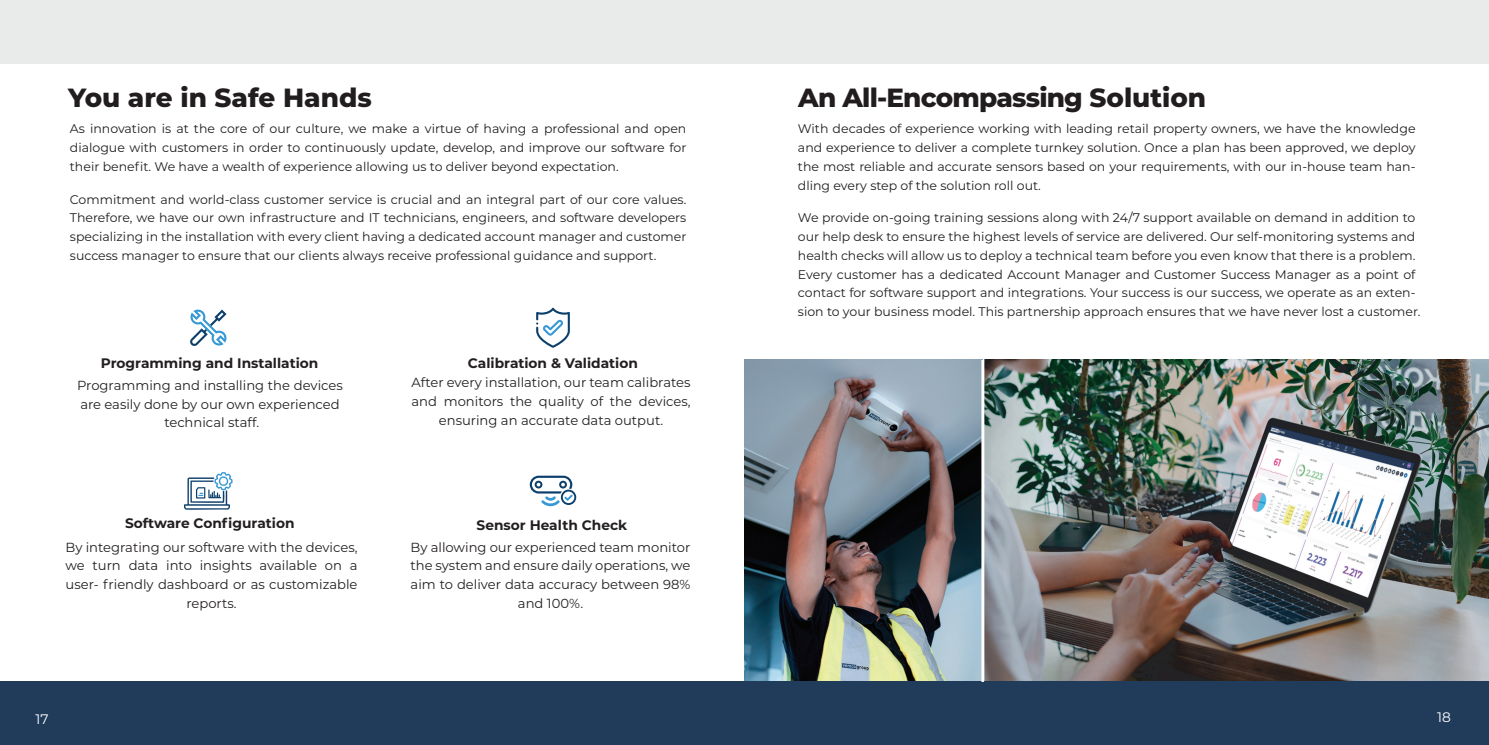
<style>
.page{position:relative;width:1489px;height:745px;background:#fff}
.page>*{position:absolute;margin:0;border:0;box-sizing:border-box;transform-origin:0 0}
.t1{font:800 26.25px "Montserrat";letter-spacing:-.03em;color:#211d1e}
.t2{font:800 26.25px "Montserrat";letter-spacing:-.005em;color:#211d1e}
.t3{font:700 13.75px "Montserrat";color:#231f20}
.t4{font:13.75px "Montserrat";color:#fff}
.t5{font:13.12px/18.8px "Montserrat";color:#231f20;text-align:center}
.t6{font:12.5px/18.8px "Montserrat";color:#211d1e;text-align:justify}
</style>
<div class="page">
<img style="left:744px;top:360px;width:237px;height:321px">
<img style="left:984px;top:359px;width:504px;height:322px">
<div style="left:0;top:681px;width:1488px;height:63px;background:#213b5b"></div>
<div style="left:0;top:0;width:1488px;height:64px;background:#e9eaea"></div>
<svg style="left:184px;top:472px;width:49px;height:37px"></svg>
<svg style="left:536px;top:307px;width:34px;height:40px"></svg>
<svg style="left:190px;top:309px;width:37px;height:37px"></svg>
<svg style="left:529px;top:475px;width:47px;height:31px"></svg>
<h1 class="t2" style="left:68px;top:78px;width:305px">You are in Safe Hands</h1>
<h1 class="t1" style="left:798px;top:78px;width:409px">An All-Encompassing Solution</h1>
<p class="t6" style="left:70px;top:119px;width:618px">As innovation is at the core of our culture, we make a virtue of having a professional and open dialogue with customers in order to continuously update, develop, and improve our software for their benefit. We have a wealth of experience allowing us to deliver beyond expectation.</p>
<p class="t6" style="left:70px;top:189px;width:618px">Commitment and world-class customer service is crucial and an integral part of our core values.<br>Therefore, we have our own infrastructure and IT technicians, engineers, and software developers specializing in the installation with every client having a dedicated account manager and customer success manager to ensure that our clients always receive professional guidance and support.</p>
<p class="t6" style="left:798px;top:119px;width:619px">With decades of experience working with leading retail property owners, we have the knowledge and experience to deliver a complete turnkey solution. Once a plan has been approved, we deploy the most reliable and accurate sensors based on your requirements, with our in-house team han&shy;dling every step of the solution roll out.</p>
<p class="t6" style="left:798px;top:208px;width:624px;text-align:left">We provide on-going training sessions along with 24/7 support available on demand in addition to our help desk to ensure the highest levels of service are delivered. Our self-monitoring systems and health checks will allow us to deploy a technical team before you even know that there is a problem.<br>Every customer has a dedicated Account Manager and Customer Success Manager as a point of contact for software support and integrations. Your success is our success, we operate as an exten&shy;sion to your business model. This partnership approach ensures that we have never lost a customer.</p>
<p class="t3" style="left:101px;top:352px;width:219px">Programming and Installation</p>
<p class="t3" style="left:468px;top:352px;width:171px">Calibration &amp; Validation</p>
<p class="t5" style="left:77px;top:375px;width:267px">Programming and installing the devices are easily done by our own experienced technical staff.</p>
<p class="t5" style="left:411px;top:372px;width:281px">After every installation, our team calibrates and monitors the quality of the devices, ensuring an accurate data output.</p>
<p class="t3" style="left:125px;top:513px;width:171px">Software Configuration</p>
<p class="t3" style="left:476px;top:515px;width:152px">Sensor Health Check</p>
<p class="t5" style="left:66px;top:537px;width:293px">By integrating our software with the devices, we turn data into insights available on a user- friendly dashboard or as customizable reports.</p>
<p class="t5" style="left:410px;top:537px;width:281px">By allowing our experienced team monitor the system and ensure daily operations, we aim to deliver data accuracy between 98% and 100%.</p>
<p class="t4" style="left:36px;top:708px;width:15px">17</p>
<p class="t4" style="left:1436px;top:707px;width:15px">18</p>
</div>
